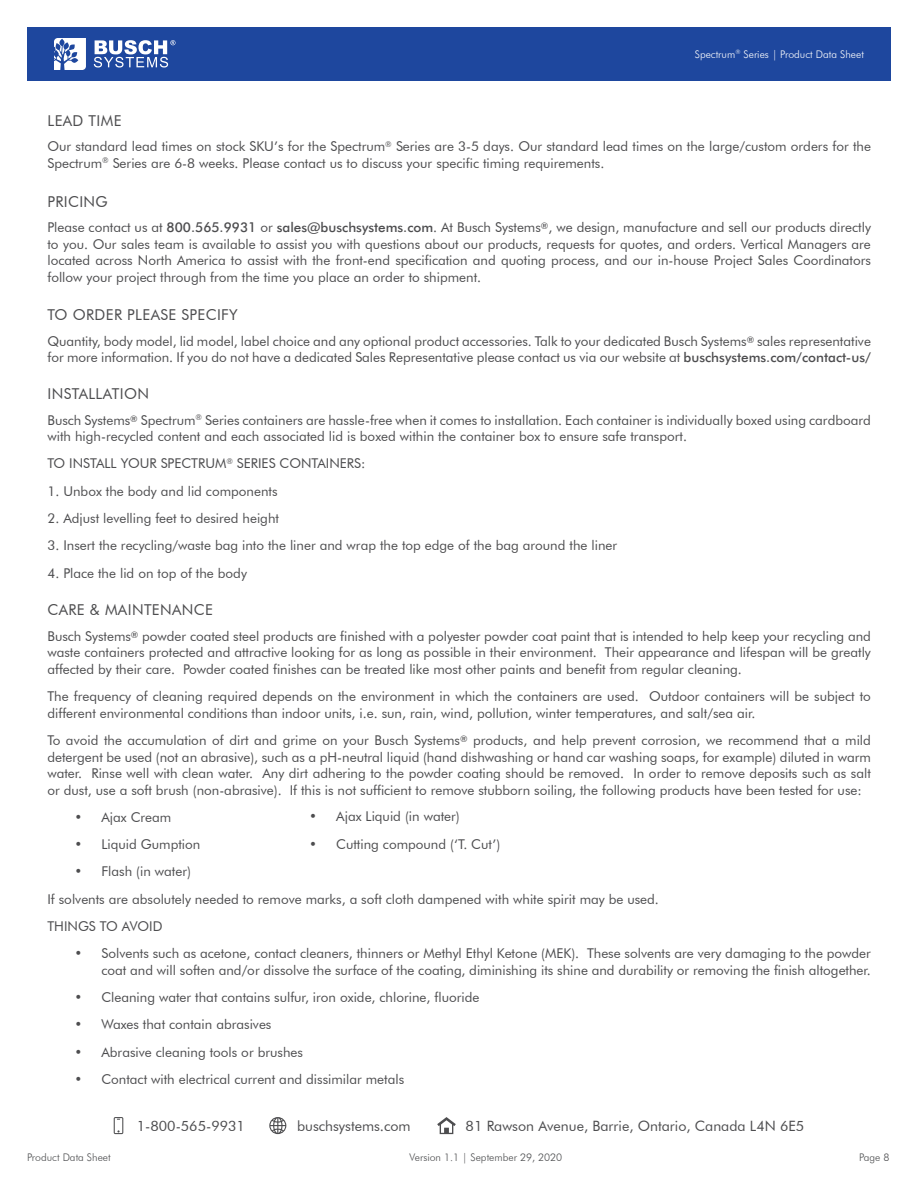
<style>
.page{position:relative;width:918px;height:1188px;background:#fff}
.page>*{position:absolute;margin:0;border:0;box-sizing:border-box;transform-origin:0 0}
.t1{font:15px "Futura BT";letter-spacing:.025em;color:#4d4d4f}
.t2{font:14.25px "Futura BT";color:#4d4d4f}
.t3{font:13.5px/16.5px "Futura BT";color:#4d4d4f}
.t4{font:300 10.5px "Futura BT";color:#4c4d4f}
.t5{font:300 10.5px "Futura BT";color:#fff}
.s1{font-family:"Futura Md BT Medium"}
</style>
<div class="page">
<svg style="left:437px;top:1117px;width:19px;height:17px"></svg>
<svg style="left:114px;top:1117px;width:9px;height:17px"></svg>
<svg style="left:269px;top:1117px;width:17px;height:17px"></svg>
<div style="left:27px;top:27px;width:864px;height:54px;background:#1e479e"></div>
<svg style="left:54px;top:38px;width:32px;height:32px"></svg>
<svg style="left:94px;top:40px;width:82px;height:28px"></svg>
<p class="t1" style="left:47px;top:111px;width:76px">LEAD TIME</p>
<p class="t5" style="left:695px;top:48px;width:171px">Spectrum<sup>®</sup> Series | Product Data Sheet</p>
<p class="t3" style="left:47px;top:138px;width:825px">Our standard lead times on stock SKU’s for the Spectrum<sup>®</sup> Series are 3-5 days. Our standard lead times on the large/custom orders for the<br>Spectrum<sup>®</sup> Series are 6-8 weeks. Please contact us to discuss your specific timing requirements.</p>
<p class="t1" style="left:47px;top:192px;width:62px">PRICING</p>
<p class="t3" style="left:47px;top:219px;width:825px;text-align:justify">Please contact us at <span class="s1">800.565.9931</span> or <span class="s1">sales@buschsystems.com</span>. At Busch Systems<sup>®</sup>, we design, manufacture and sell our products directly to you. Our sales team is available to assist you with questions about our products, requests for quotes, and orders. Vertical Managers are located across North America to assist with the front-end specification and quoting process, and our in-house Project Sales Coordinators follow your project through from the time you place an order to shipment.</p>
<p class="t1" style="left:47px;top:306px;width:192px">TO ORDER PLEASE SPECIFY</p>
<p class="t3" style="left:47px;top:332px;width:825px">Quantity, body model, lid model, label choice and any optional product accessories. Talk to your dedicated Busch Systems<sup>®</sup> sales representative for more information. If you do not have a dedicated Sales Representative please contact us via our website at <span class="s1">buschsystems.com/contact-us/</span></p>
<p class="t1" style="left:47px;top:385px;width:103px">INSTALLATION</p>
<p class="t3" style="left:47px;top:412px;width:825px">Busch Systems<sup>®</sup> Spectrum<sup>®</sup> Series containers are hassle-free when it comes to installation. Each container is individually boxed using cardboard with high-recycled content and each associated lid is boxed within the container box to ensure safe transport.</p>
<p class="t3" style="left:47px;top:455px;width:320px">TO INSTALL YOUR SPECTRUM<sup>®</sup> SERIES CONTAINERS:</p>
<p class="t3" style="left:47px;top:483px;width:232px">1. Unbox the body and lid components</p>
<p class="t3" style="left:47px;top:510px;width:233px">2. Adjust levelling feet to desired height</p>
<p class="t3" style="left:47px;top:537px;width:571px">3. Insert the recycling/waste bag into the liner and wrap the top edge of the bag around the liner</p>
<p class="t3" style="left:47px;top:564px;width:201px">4. Place the lid on top of the body</p>
<p class="t1" style="left:47px;top:601px;width:167px">CARE &amp; MAINTENANCE</p>
<p class="t3" style="left:47px;top:628px;width:825px;text-align:justify">Busch Systems<sup>®</sup> powder coated steel products are finished with a polyester powder coat paint that is intended to help keep your recycling and waste containers protected and attractive looking for as long as possible in their environment. Their appearance and lifespan will be greatly affected by their care. Powder coated finishes can be treated like most other paints and benefit from regular cleaning.</p>
<p class="t3" style="left:47px;top:688px;width:825px">The frequency of cleaning required depends on the environment in which the containers are used. Outdoor containers will be subject to different environmental conditions than indoor units, i.e. sun, rain, wind, pollution, winter temperatures, and salt/sea air.</p>
<p class="t3" style="left:47px;top:732px;width:825px;text-align:justify">To avoid the accumulation of dirt and grime on your Busch Systems<sup>®</sup> products, and help prevent corrosion, we recommend that a mild detergent be used (not an abrasive), such as a pH-neutral liquid (hand dishwashing or hand car washing soaps, for example) diluted in warm water. Rinse well with clean water. Any dirt adhering to the powder coating should be removed. In order to remove deposits such as salt or dust, use a soft brush (non-abrasive). If this is not sufficient to remove stubborn soiling, the following products have been tested for use:</p>
<p class="t3" style="left:74px;top:809px;width:98px">• Ajax Cream</p>
<p class="t3" style="left:74px;top:836px;width:128px">• Liquid Gumption</p>
<p class="t3" style="left:47px;top:858px;width:613px;line-height:27.3px;text-indent:27px">• Flash (in water)<br>If solvents are absolutely needed to remove marks, a soft cloth dampened with white spirit may be used.<br>THINGS TO AVOID</p>
<p class="t3" style="left:74px;top:945px;width:798px;text-align:right">• Solvents such as acetone, contact cleaners, thinners or Methyl Ethyl Ketone (MEK). These solvents are very damaging to the powder coat and will soften and/or dissolve the surface of the coating, diminishing its shine and durability or removing the finish altogether.</p>
<p class="t3" style="left:74px;top:989px;width:406px">• Cleaning water that contains sulfur, iron oxide, chlorine, fluoride</p>
<p class="t3" style="left:74px;top:1016px;width:198px">• Waxes that contain abrasives</p>
<p class="t3" style="left:74px;top:1044px;width:230px">• Abrasive cleaning tools or brushes</p>
<p class="t3" style="left:74px;top:1071px;width:331px">• Contact with electrical current and dissimilar metals</p>
<p class="t3" style="left:309px;top:808px;width:152px">• Ajax Liquid (in water)</p>
<p class="t3" style="left:309px;top:835px;width:192px">• Cutting compound (‘T. Cut’)</p>
<p class="t2" style="left:137px;top:1117px;width:110px">1-800-565-9931</p>
<p class="t2" style="left:297px;top:1117px;width:115px">buschsystems.com</p>
<p class="t2" style="left:466px;top:1117px;width:340px">81 Rawson Avenue, Barrie, Ontario, Canada L4N 6E5</p>
<p class="t4" style="left:27px;top:1151px;width:85px">Product Data Sheet</p>
<p class="t4" style="left:410px;top:1151px;width:154px">Version 1.1 | September 29, 2020</p>
<p class="t4" style="left:859px;top:1151px;width:32px">Page 8</p>
</div>
